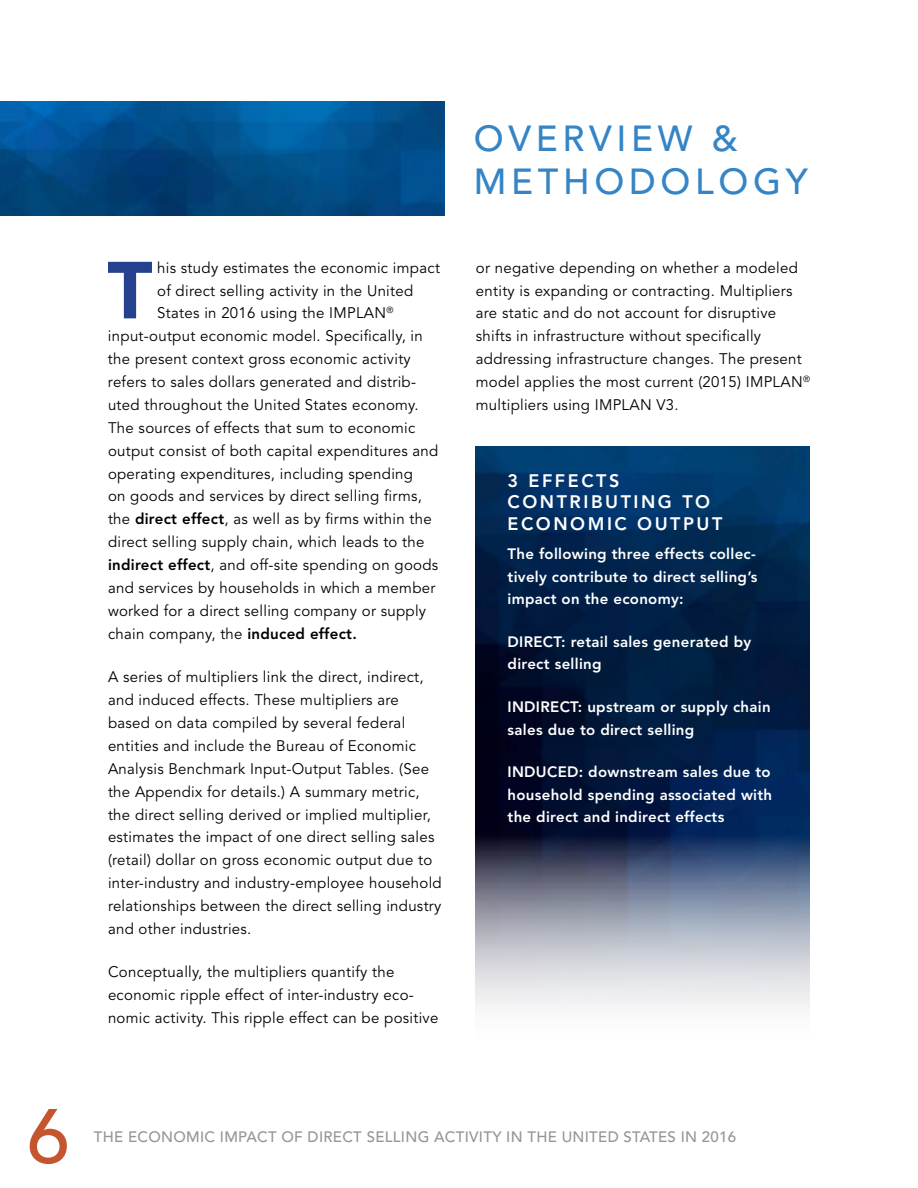
<style>
.page{position:relative;width:918px;height:1188px;background:#fff}
.page>*{position:absolute;margin:0;border:0;box-sizing:border-box;transform-origin:0 0}
.t1{font:900 79.95px "Avenir LT Std";color:#25408f}
.t2{font:500 76.5px "Avenir LT Std";color:#c4552e}
.t3{font:500 36px/43.2px "Avenir LT Std";letter-spacing:.13em;color:#3585c6}
.t4{font:800 18px/21.6px "Avenir LT Std";letter-spacing:.14em;color:#fff}
.t5{font:15.3px/23px "Avenir LT Std";letter-spacing:.02em;color:#000}
.t6{font:800 15px/22.5px "Avenir LT Std";letter-spacing:.02em;color:#fff;text-align:justify}
.t7{font:500 15px "Avenir LT Std";letter-spacing:.02em;color:#939598}
.s1{font-weight:800}
</style>
<div class="page">
<img style="left:476px;top:446px;width:334px;height:561px">
<img style="left:0;top:102px;width:444px;height:114px">
<h1 class="t1" style="left:107px;top:242px;width:47px">T</h1>
<p class="t5" style="left:157px;top:256px;width:284px">his study estimates the economic impact</p>
<p class="t5" style="left:157px;top:279px;width:258px">of direct selling activity in the United</p>
<p class="t5" style="left:157px;top:302px;width:238px">States in 2016 using the IMPLAN<sup>®</sup></p>
<p class="t5" style="left:108px;top:325px;width:316px">input-output economic model. Specifically, in</p>
<p class="t5" style="left:108px;top:348px;width:304px">the present context gross economic activity</p>
<p class="t5" style="left:108px;top:371px;width:310px">refers to sales dollars generated and distrib-</p>
<p class="t5" style="left:108px;top:394px;width:312px">uted throughout the United States economy.</p>
<p class="t5" style="left:108px;top:417px;width:309px">The sources of effects that sum to economic</p>
<p class="t5" style="left:108px;top:439px;width:332px">output consist of both capital expenditures and</p>
<p class="t5" style="left:108px;top:462px;width:307px">operating expenditures, including spending</p>
<p class="t5" style="left:108px;top:485px;width:316px">on goods and services by direct selling firms,</p>
<p class="t5" style="left:108px;top:508px;width:325px">the <span class="s1">direct effect</span>, as well as by firms within the</p>
<p class="t5" style="left:108px;top:531px;width:318px">direct selling supply chain, which leads to the</p>
<p class="t5" style="left:108px;top:554px;width:332px"><span class="s1">indirect effect</span>, and off-site spending on goods</p>
<p class="t5" style="left:108px;top:577px;width:329px">and services by households in which a member</p>
<p class="t5" style="left:108px;top:600px;width:320px">worked for a direct selling company or supply</p>
<p class="t5" style="left:108px;top:622px;width:250px">chain company, the <span class="s1">induced effect.</span></p>
<p class="t5" style="left:108px;top:666px;width:335px">A series of multipliers link the direct, indirect, and induced effects. These multipliers are based on data compiled by several federal entities and include the Bureau of Economic Analysis Benchmark Input-Output Tables. (See the Appendix for details.) A summary metric, the direct selling derived or implied multiplier, estimates the impact of one direct selling sales (retail) dollar on gross economic output due to inter-industry and industry-employee household relationships between the direct selling industry and other industries.</p>
<p class="t5" style="left:108px;top:961px;width:332px">Conceptually, the multipliers quantify the economic ripple effect of inter-industry eco&shy;nomic activity. This ripple effect can be positive</p>
<h3 class="t3" style="left:474px;top:118px;width:336px">OVERVIEW &amp;<br>METHODOLOGY</h3>
<p class="t5" style="left:476px;top:256px;width:336px">or negative depending on whether a modeled entity is expanding or contracting. Multipliers are static and do not account for disruptive shifts in infrastructure without specifically addressing infrastructure changes. The present model applies the most current (2015) IMPLAN<sup>® </sup>multipliers using IMPLAN V3.</p>
<p class="t4" style="left:508px;top:470px;width:216px">3 EFFECTS<br>CONTRIBUTING TO<br>ECONOMIC OUTPUT</p>
<p class="t6" style="left:508px;top:543px;width:252px">The following three effects collec&shy;tively contribute to direct selling’s impact on the economy:</p>
<p class="t6" style="left:508px;top:630px;width:245px">DIRECT: retail sales generated by direct selling</p>
<p class="t6" style="left:508px;top:696px;width:265px">INDIRECT: upstream or supply chain sales due to direct selling</p>
<p class="t6" style="left:508px;top:761px;width:266px">INDUCED: downstream sales due to household spending associated with the direct and indirect effects</p>
<h2 class="t2" style="left:27px;top:1092px;width:44px">6</h2>
<p class="t7" style="left:94px;top:1128px;width:644px">THE ECONOMIC IMPACT OF DIRECT SELLING ACTIVITY IN THE UNITED STATES IN 2016</p>
</div>
